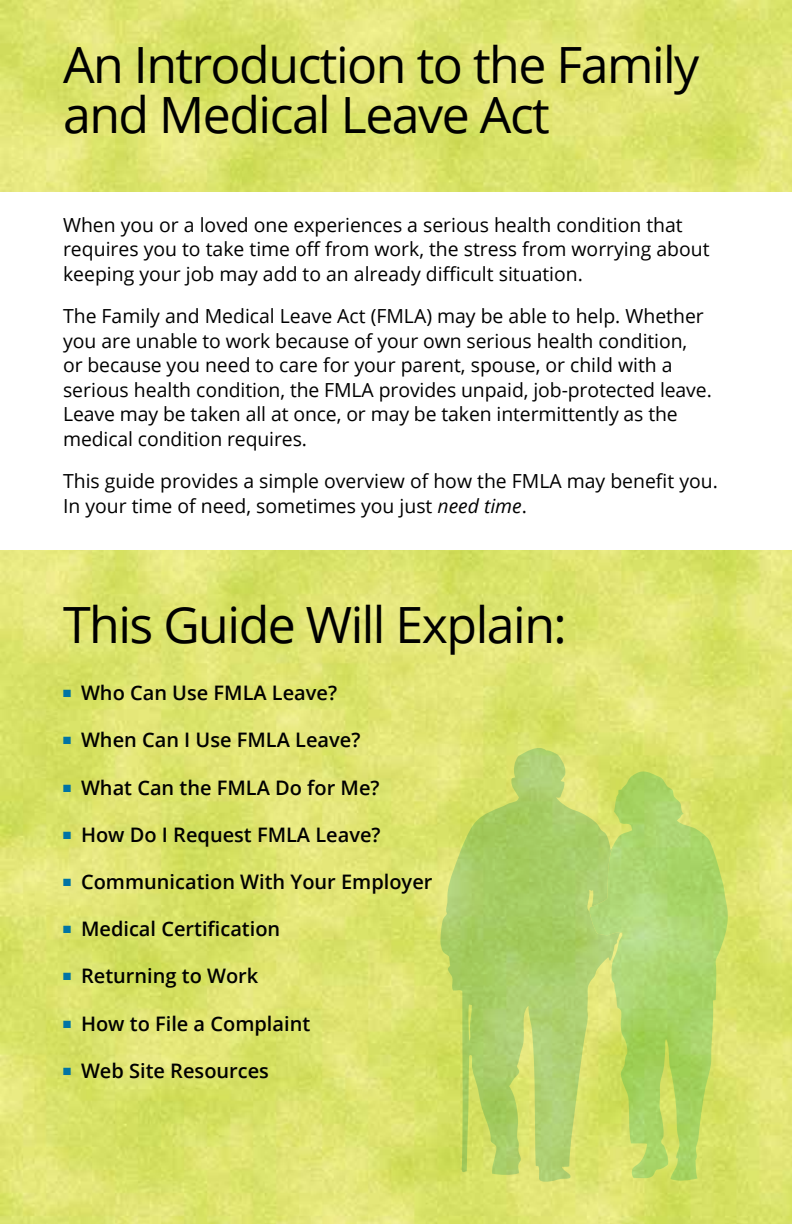
<style>
.page{position:relative;width:792px;height:1224px;background:#fff}
.page>*{position:absolute;margin:0;border:0;box-sizing:border-box;transform-origin:0 0}
.t1{font:50px/50px "Open Sans";letter-spacing:-.03em;color:#000}
.t2{font:600 20px "Open Sans";color:#000}
.t3{font:19.4px/24.6px "Open Sans";color:#000}
.s1{font-style:italic}
.s2{color:#0074a4}
</style>
<div class="page">
<img style="left:0;top:0;width:792px;height:192px">
<img style="left:0;top:550px;width:792px;height:674px">
<svg style="left:623px;top:769px;width:105px;height:413px;background:#b5d768"></svg>
<svg style="left:440px;top:748px;width:183px;height:434px;background:#bcd56a"></svg>
<p class="t1" style="left:63px;top:39px;width:638px">An introduction to the Family and Medical Leave Act</p>
<p class="t3" style="left:63px;top:212px;width:621px">When you or a loved one experiences a serious health condition that</p>
<p class="t3" style="left:63px;top:236px;width:648px">requires you to take time off from work, the stress from worrying about keeping your job may add to an already difficult situation.</p>
<p class="t3" style="left:63px;top:303px;width:650px">The Family and Medical Leave Act (FMLA) may be able to help. Whether you are unable to work because of your own serious health condition,<br>or because you need to care for your parent, spouse, or child with a serious health condition, the FMLA provides unpaid, job-protected leave.<br>Leave may be taken all at once, or may be taken intermittently as the medical condition requires.</p>
<p class="t3" style="left:63px;top:468px;width:656px">This guide provides a simple overview of how the FMLA may benefit you.<br>In your time of need, sometimes you just <span class="s1">need time</span>.</p>
<p class="t1" style="left:63px;top:599px;width:505px">This Guide Will explain:</p>
<p class="t2" style="left:63px;top:679px;width:276px"><span class="s2">■</span> Who Can Use FMLA Leave?</p>
<p class="t2" style="left:63px;top:726px;width:299px"><span class="s2">■</span> When Can I Use FMLA Leave?</p>
<p class="t2" style="left:63px;top:774px;width:318px"><span class="s2">■</span> What Can the FMLA Do for Me?</p>
<p class="t2" style="left:63px;top:821px;width:319px"><span class="s2">■</span> How Do I Request FMLA Leave?</p>
<p class="t2" style="left:63px;top:868px;width:371px"><span class="s2">■</span> Communication With Your Employer</p>
<p class="t2" style="left:63px;top:915px;width:219px"><span class="s2">■</span> Medical Certification</p>
<p class="t2" style="left:63px;top:962px;width:197px"><span class="s2">■</span> Returning to Work</p>
<p class="t2" style="left:63px;top:1010px;width:249px"><span class="s2">■</span> How to File a Complaint</p>
<p class="t2" style="left:63px;top:1057px;width:207px"><span class="s2">■</span> Web Site Resources</p>
</div>
